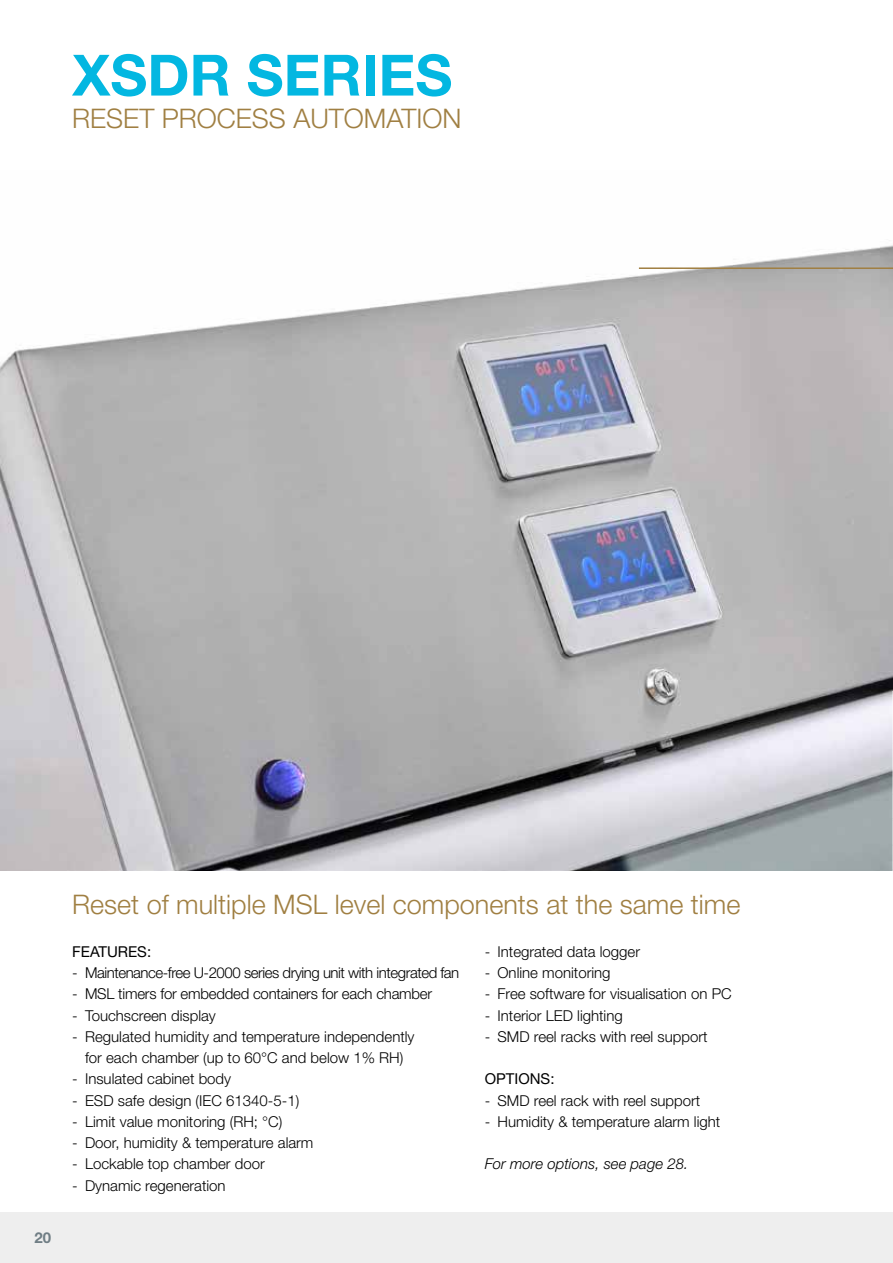
<style>
.page{position:relative;width:893px;height:1263px;background:#fff}
.page>*{position:absolute;margin:0;border:0;box-sizing:border-box;transform-origin:0 0}
.t1{font:700 57px "Helvetica Neue LT Std";color:#03b7e1}
.t2{font:300 27px "Helvetica Neue LT Std";color:#a07f42}
.t3{font:300 15px/21.3px "Helvetica Neue LT Std";color:#000;text-align:center}
.t4{font:300 15px "Helvetica Neue LT Std";letter-spacing:-.03em;color:#000}
.t5{font:italic 300 15px "Helvetica Neue LT Std";color:#000}
.t6{font:15px "Helvetica Neue LT Std";color:#000}
.t7{font:700 15px "Helvetica Neue LT Std";color:#707e85}
</style>
<div class="page">
<div style="left:0;top:1212px;width:893px;height:51px;background:#eee"></div>
<img style="left:0;top:245px;width:893px;height:625px">
<hr style="left:639px;top:267px;width:254px;height:2px;background:#a07f42">
<svg style="left:892px;top:691px;width:1px;height:180px"></svg>
<h1 class="t1" style="left:72px;top:40px;width:382px">XSDR SERIES</h1>
<h2 class="t2" style="left:72px;top:101px;width:391px">RESET PROCESS AUTOMATION</h2>
<p class="t7" style="left:34px;top:1228px;width:18px">20</p>
<h2 class="t2" style="left:72px;top:888px;width:670px">Reset of multiple MSL level components at the same time</h2>
<p class="t6" style="left:72px;top:942px;width:80px">FEATURES:</p>
<p class="t4" style="left:72px;top:963px;width:389px">- Maintenance-free U-2000 series drying unit with integrated fan</p>
<p class="t3" style="left:72px;top:983px;width:361px">- MSL timers for embedded containers for each chamber</p>
<p class="t3" style="left:72px;top:1004px;width:145px">- Touchscreen display</p>
<p class="t3" style="left:72px;top:1025px;width:344px">- Regulated humidity and temperature independently for each chamber (up to 60°C and below 1% RH)</p>
<p class="t3" style="left:72px;top:1068px;width:160px">- Insulated cabinet body</p>
<p class="t3" style="left:72px;top:1089px;width:228px">- ESD safe design (IEC 61340-5-1)</p>
<p class="t3" style="left:72px;top:1110px;width:212px">- Limit value monitoring (RH; °C)</p>
<p class="t3" style="left:72px;top:1132px;width:243px">- Door, humidity &amp; temperature alarm</p>
<p class="t3" style="left:72px;top:1153px;width:194px">- Lockable top chamber door</p>
<p class="t3" style="left:72px;top:1174px;width:155px">- Dynamic regeneration</p>
<p class="t3" style="left:485px;top:940px;width:157px">- Integrated data logger</p>
<p class="t3" style="left:485px;top:962px;width:127px">- Online monitoring</p>
<p class="t3" style="left:485px;top:983px;width:248px">- Free software for visualisation on PC</p>
<p class="t3" style="left:485px;top:1004px;width:140px">- Interior LED lighting</p>
<p class="t3" style="left:485px;top:1025px;width:224px">- SMD reel racks with reel support</p>
<p class="t6" style="left:485px;top:1070px;width:71px">OPTIONS:</p>
<p class="t3" style="left:485px;top:1089px;width:217px">- SMD reel rack with reel support</p>
<p class="t3" style="left:485px;top:1110px;width:237px">- Humidity &amp; temperature alarm light</p>
<p class="t5" style="left:485px;top:1155px;width:205px">For more options, see page 28.</p>
</div>
